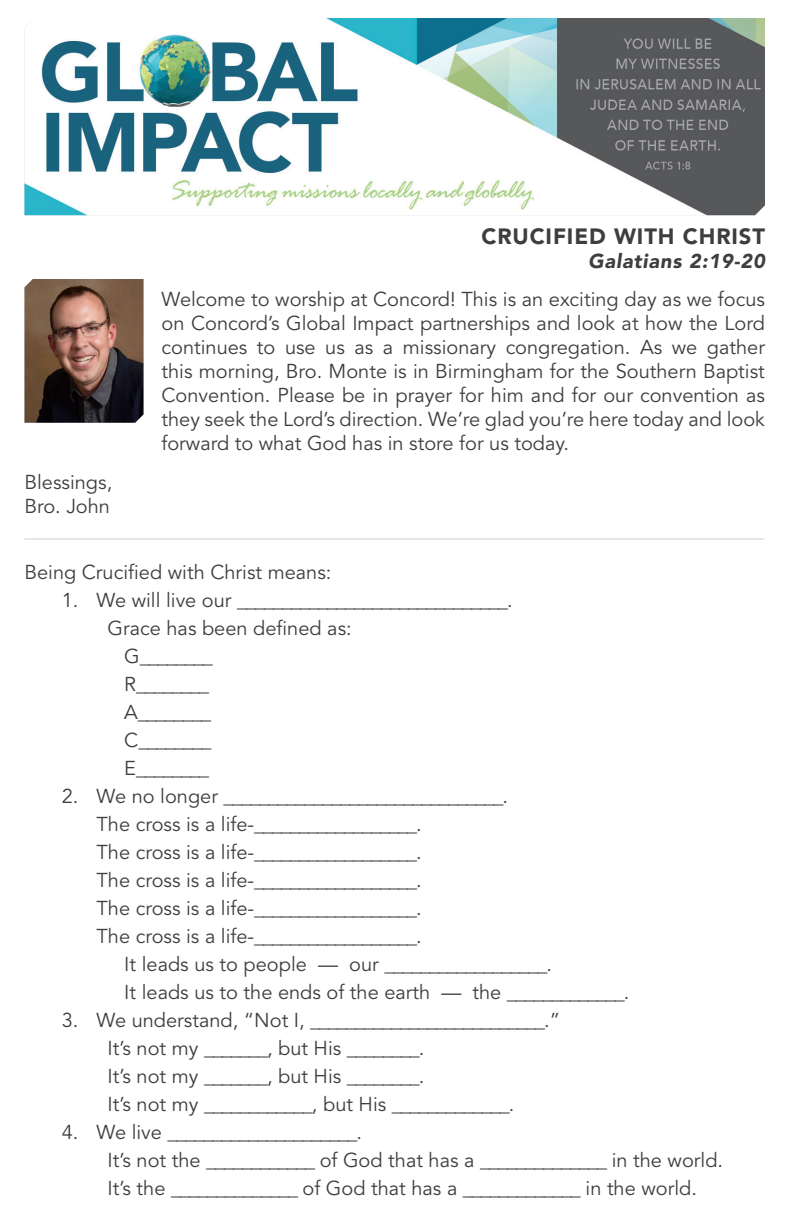
<style>
.page{position:relative;width:792px;height:1224px;background:#fff}
.page>*{position:absolute;margin:0;border:0;box-sizing:border-box;transform-origin:0 0}
.t1{font:900 22px "Avenir LT Std";letter-spacing:.04em;color:#3e3e3f}
.t2{font:20px/24px "Avenir LT Std";color:#3e3e3f;text-align:justify}
.t3{font:20px "Avenir LT Std";color:#d1d2d4}
.t4{font:italic 900 20px "Avenir LT Std";letter-spacing:.04em;color:#3e3e3f}
</style>
<div class="page">
<img style="left:24px;top:279px;width:120px;height:144px">
<img style="left:24px;top:18px;width:741px;height:197px">
<p class="t1" style="left:481px;top:223px;width:285px">CRUCIFIED WITH CHRIST</p>
<p class="t4" style="left:588px;top:249px;width:178px">Galatians 2:19-20</p>
<p class="t2" style="left:162px;top:288px;width:605px">Welcome to worship at Concord! This is an exciting day as we focus on Concord’s Global Impact partnerships and look at how the Lord continues to use us as a missionary congregation. As we gather this morning, Bro. Monte is in Birmingham for the Southern Baptist Convention. Please be in prayer for him and for our convention as they seek the Lord’s direction. We’re glad you’re here today and look forward to what God has in store for us today.</p>
<p class="t2" style="left:24px;top:470px;width:89px">Blessings,</p>
<p class="t2" style="left:24px;top:494px;width:87px">Bro. John</p>
<p class="t3" style="left:24px;top:518px;width:741px">__________________________________________________________________________</p>
<p class="t2" style="left:24px;top:561px;width:308px">Being Crucified with Christ means:</p>
<p class="t2" style="left:62px;top:589px;width:452px">1. We will live our ______________________________.</p>
<p class="t2" style="left:108px;top:617px;width:246px">Grace has been defined as:</p>
<p class="t2" style="left:124px;top:645px;width:90px">G________</p>
<p class="t2" style="left:124px;top:673px;width:86px">R________</p>
<p class="t2" style="left:124px;top:701px;width:88px">A________</p>
<p class="t2" style="left:124px;top:729px;width:89px">C________</p>
<p class="t2" style="left:124px;top:757px;width:86px">E________</p>
<p class="t2" style="left:62px;top:785px;width:448px">2. We no longer _______________________________.</p>
<p class="t2" style="left:96px;top:813px;width:327px">The cross is a life-__________________.</p>
<p class="t2" style="left:96px;top:841px;width:327px">The cross is a life-__________________.</p>
<p class="t2" style="left:96px;top:869px;width:327px">The cross is a life-__________________.</p>
<p class="t2" style="left:96px;top:897px;width:327px">The cross is a life-__________________.</p>
<p class="t2" style="left:96px;top:925px;width:327px">The cross is a life-__________________.</p>
<p class="t2" style="left:124px;top:953px;width:429px">It leads us to people — our __________________.</p>
<p class="t2" style="left:124px;top:981px;width:507px">It leads us to the ends of the earth — the _____________.</p>
<p class="t2" style="left:62px;top:1009px;width:500px">3. We understand, “Not I, __________________________.”</p>
<p class="t2" style="left:108px;top:1037px;width:318px">It’s not my _______, but His ________.</p>
<p class="t2" style="left:108px;top:1065px;width:318px">It’s not my _______, but His ________.</p>
<p class="t2" style="left:108px;top:1093px;width:408px">It’s not my ____________, but His _____________.</p>
<p class="t2" style="left:62px;top:1121px;width:302px">4. We live _____________________.</p>
<p class="t2" style="left:108px;top:1149px;width:617px">It’s not the ____________ of God that has a ______________ in the world.</p>
<p class="t2" style="left:108px;top:1177px;width:591px">It’s the ______________ of God that has a _____________ in the world.</p>
</div>
